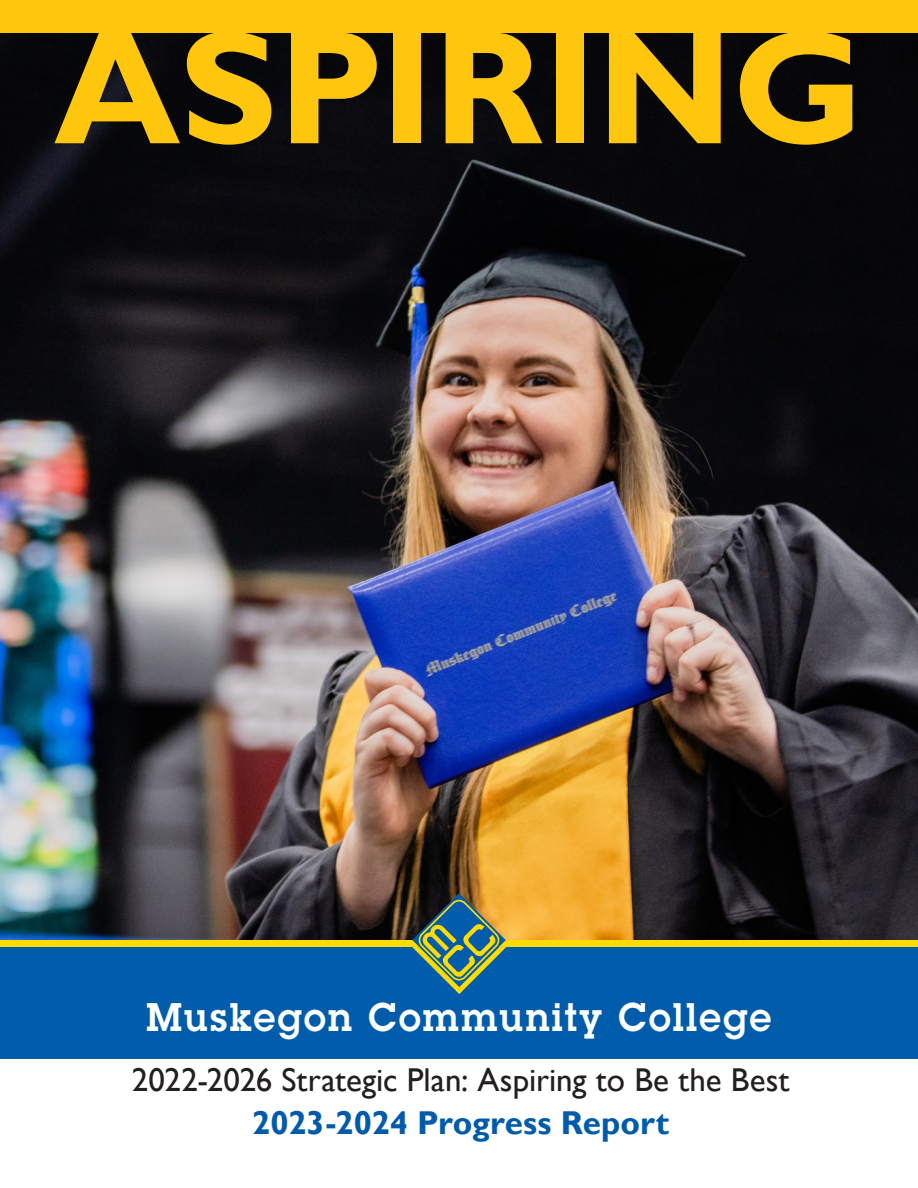
<style>
.page{position:relative;width:918px;height:1188px;background:#fff}
.page>*{position:absolute;margin:0;border:0;box-sizing:border-box;transform-origin:0 0}
.t1{font:700 162px "Gill Sans";color:#fec60d}
.t2{font:600 39px "Lubalin Graph Std";letter-spacing:.065em;color:#fff;scale:.95 1}
.t3{font:33px "Gill Sans";color:#231f20}
.t4{font:700 33px "Gill Sans";color:#005baa}
</style>
<div class="page">
<div style="left:0;top:0;width:918px;height:940px;background:#fec60d"></div>
<img style="left:0;top:34px;width:918px;height:906px">
<div style="left:0;top:947px;width:918px;height:112px;background:#015dab"></div>
<div style="left:0;top:940px;width:918px;height:7px;background:#ffdc01"></div>
<svg style="left:409px;top:893px;width:101px;height:101px"></svg>
<h1 class="t1" style="left:54px;top:-9px;width:811px">ASPIRING</h1>
<p class="t2" style="left:147px;top:991px;width:659px">Muskegon Community College</p>
<p class="t3" style="left:132px;top:1061px;width:659px">2022-2026 Strategic Plan: Aspiring to Be the Best</p>
<p class="t4" style="left:252px;top:1103px;width:418px">2023-2024 Progress Report</p>
</div>
